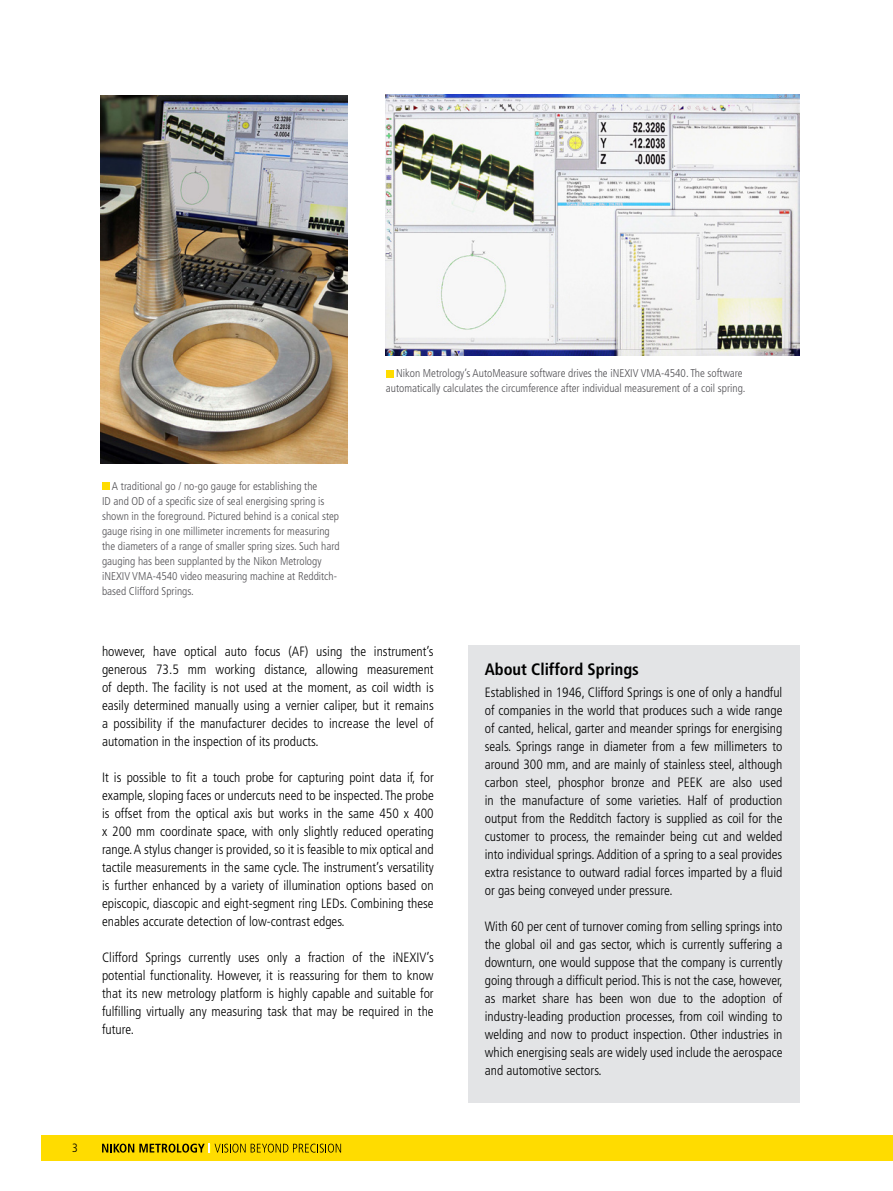
<style>
.page{position:relative;width:893px;height:1191px;background:#fff}
.page>*{position:absolute;margin:0;border:0;box-sizing:border-box;transform-origin:0 0}
.t1{font:700 condensed 16.5px "Frutiger LT Std";color:#000}
.t2{font:300 condensed 13.5px/18px "Frutiger LT Std";color:#000;text-align:justify}
.t3{font:300 condensed 12px "Frutiger LT Std";color:#000}
.t4{font:300 condensed 11.25px/15px "Frutiger LT Std";color:#504f53}
</style>
<div class="page">
<div style="left:41px;top:1135px;width:852px;height:25px;background:#ffdc00"></div>
<svg style="left:102px;top:1143px;width:239px;height:9px"></svg>
<div style="left:102px;top:482px;width:8px;height:8px;background:#ffdc00"></div>
<div style="left:386px;top:369px;width:8px;height:8px;background:#ffdc00"></div>
<img style="left:101px;top:96px;width:247px;height:367px">
<img style="left:386px;top:95px;width:413px;height:260px">
<div style="left:468px;top:645px;width:331px;height:457px;background:#e3e4e6"></div>
<p class="t4" style="left:386px;top:366px;width:361px;text-align:right">Nikon Metrology’s AutoMeasure software drives the iNEXIV VMA-4540. The software automatically calculates the circumference after individual measurement of a coil spring.</p>
<p class="t4" style="left:102px;top:479px;width:239px;text-indent:10px">A traditional go / no-go gauge for establishing the<br>ID and OD of a specific size of seal energising spring is shown in the foreground. Pictured behind is a conical step gauge rising in one millimeter increments for measuring the diameters of a range of smaller spring sizes. Such hard gauging has been supplanted by the Nikon Metrology iNEXIV VMA-4540 video measuring machine at Redditch&shy;based Clifford Springs.</p>
<p class="t2" style="left:102px;top:642px;width:333px">however, have optical auto focus (AF) using the instrument’s generous 73.5 mm working distance, allowing measurement of depth. The facility is not used at the moment, as coil width is easily determined manually using a vernier caliper, but it remains a possibility if the manufacturer decides to increase the level of automation in the inspection of its products.</p>
<p class="t2" style="left:102px;top:768px;width:333px">It is possible to fit a touch probe for capturing point data if, for example, sloping faces or undercuts need to be inspected. The probe is offset from the optical axis but works in the same 450 x 400 x 200 mm coordinate space, with only slightly reduced operating range. A stylus changer is provided, so it is feasible to mix optical and tactile measurements in the same cycle. The instrument’s versatility is further enhanced by a variety of illumination options based on episcopic, diascopic and eight-segment ring LEDs. Combining these enables accurate detection of low-contrast edges.</p>
<p class="t2" style="left:102px;top:948px;width:333px">Clifford Springs currently uses only a fraction of the iNEXIV’s potential functionality. However, it is reassuring for them to know that its new metrology platform is highly capable and suitable for fulfilling virtually any measuring task that may be required in the future.</p>
<p class="t3" style="left:72px;top:1141px;width:7px">3</p>
<p class="t1" style="left:485px;top:659px;width:156px">About Clifford Springs</p>
<p class="t2" style="left:485px;top:683px;width:299px">Established in 1946, Clifford Springs is one of only a handful of companies in the world that produces such a wide range of canted, helical, garter and meander springs for energising seals. Springs range in diameter from a few millimeters to around 300 mm, and are mainly of stainless steel, although carbon steel, phosphor bronze and PEEK are also used in the manufacture of some varieties. Half of production output from the Redditch factory is supplied as coil for the customer to process, the remainder being cut and welded into individual springs. Addition of a spring to a seal provides extra resistance to outward radial forces imparted by a fluid or gas being conveyed under pressure.</p>
<p class="t2" style="left:485px;top:917px;width:300px">With 60 per cent of turnover coming from selling springs into the global oil and gas sector, which is currently suffering a downturn, one would suppose that the company is currently going through a difficult period. This is not the case, however, as market share has been won due to the adoption of industry-leading production processes, from coil winding to welding and now to product inspection. Other industries in which energising seals are widely used include the aerospace and automotive sectors.</p>
</div>
